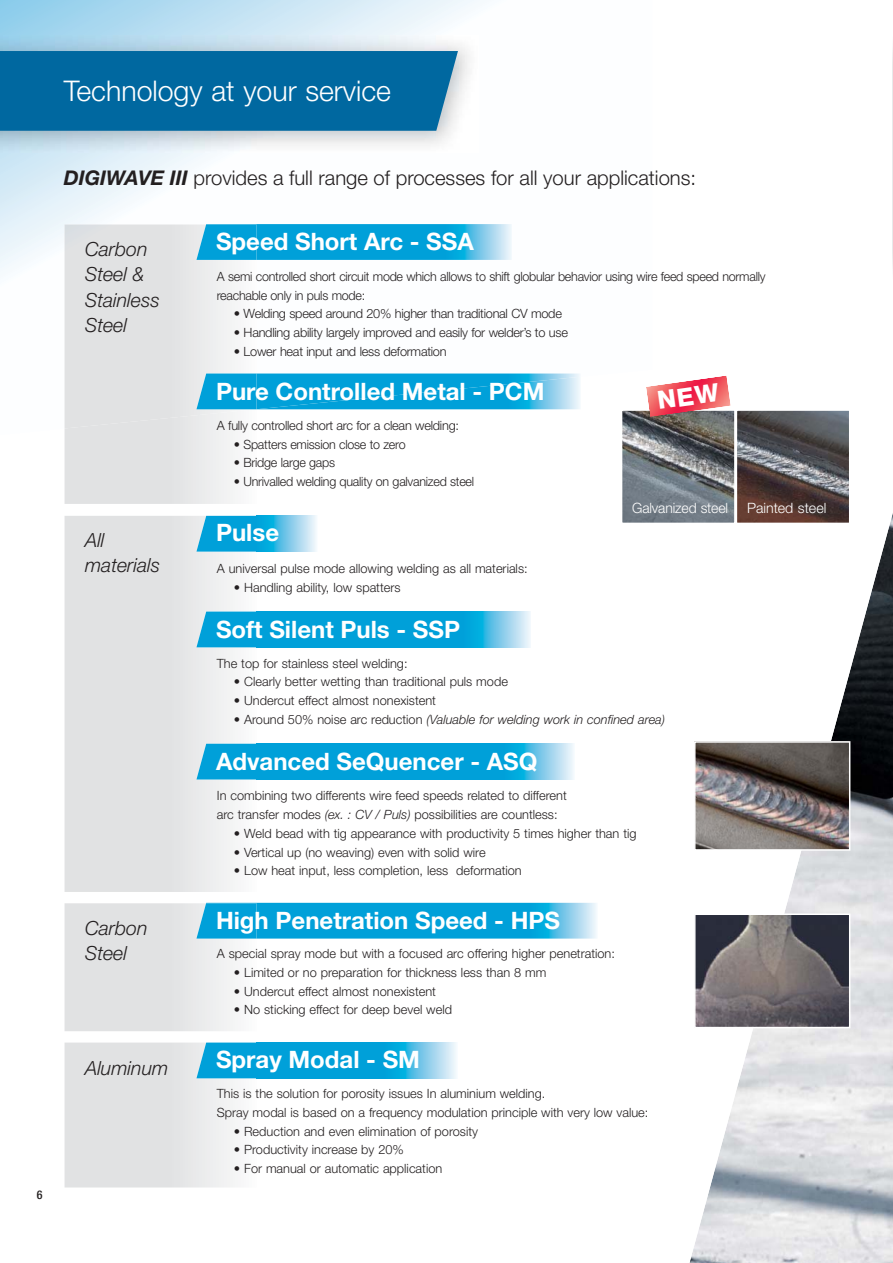
<style>
.page{position:relative;width:893px;height:1263px;background:#fff}
.page>*{position:absolute;margin:0;border:0;box-sizing:border-box;transform-origin:0 0}
.t1{font:300 28.5px "Helvetica Neue LT Std";color:#fff}
.t2{font:700 24px "Helvetica Neue LT Std";color:#fff}
.t3{font:300 20.25px "Helvetica Neue LT Std";color:#231f20}
.t4{font:italic 300 19.5px/25.5px "Helvetica Neue LT Std";color:#231f20}
.t5{font:300 14.25px "Helvetica Neue LT Std";letter-spacing:-.01em;color:#fff}
.t6{font:300 12.75px/18.8px "Helvetica Neue LT Std";color:#231f20}
.t7{font:300 12.75px/18.8px "Helvetica Neue LT Std";letter-spacing:-.02em;color:#231f20}
.t8{font:italic 300 12.75px "Helvetica Neue LT Std";color:#231f20}
.t9{font:500 condensed 12px "Helvetica Neue LT Std";color:#231f20}
.s1{font-weight:700;font-style:italic}
.s2{font-style:normal}
.s3{font-style:italic}
</style>
<div class="page">
<img style="left:689px;top:513px;width:204px;height:750px">
<svg style="left:892px;top:51px;width:1px;height:208px"></svg>
<svg style="left:65px;top:1042px;width:192px;height:145px"></svg>
<svg style="left:65px;top:903px;width:532px;height:128px"></svg>
<img style="left:196px;top:903px;width:61px;height:35px">
<svg style="left:257px;top:1042px;width:199px;height:36px;background:#25adde"></svg>
<img style="left:196px;top:1042px;width:61px;height:36px">
<svg style="left:65px;top:516px;width:192px;height:376px"></svg>
<svg style="left:257px;top:744px;width:317px;height:35px;background:#17a8dc"></svg>
<img style="left:196px;top:744px;width:61px;height:35px">
<svg style="left:257px;top:612px;width:273px;height:35px;background:#19a9dc"></svg>
<img style="left:196px;top:612px;width:61px;height:35px">
<svg style="left:65px;top:437px;width:170px;height:67px;background:#e4e5e6"></svg>
<svg style="left:0;top:0;width:575px;height:437px"></svg>
<img style="left:65px;top:224px;width:192px;height:204px">
<img style="left:196px;top:373px;width:384px;height:36px">
<img style="left:697px;top:916px;width:150px;height:109px">
<div style="left:694px;top:913px;width:156px;height:115px;border:2px solid #fff"></div>
<img style="left:624px;top:412px;width:109px;height:109px">
<div style="left:621px;top:409px;width:115px;height:115px;border:2px solid #fff"></div>
<svg style="left:739px;top:412px;width:108px;height:109px;background:#584f50"></svg>
<div style="left:736px;top:409px;width:114px;height:115px;border:2px solid #fff"></div>
<img style="left:0;top:35px;width:478px;height:118px">
<div style="left:0;top:51px;width:458px;height:80px;background:#0068a0"></div>
<img style="left:257px;top:224px;width:255px;height:36px">
<img style="left:196px;top:224px;width:61px;height:36px">
<img style="left:697px;top:744px;width:150px;height:104px">
<div style="left:694px;top:741px;width:156px;height:110px;border:2px solid #fff"></div>
<svg style="left:257px;top:516px;width:59px;height:36px;background:#69c7e8"></svg>
<img style="left:196px;top:516px;width:61px;height:36px">
<svg style="left:646px;top:376px;width:85px;height:41px"></svg>
<h1 class="t1" style="left:64px;top:81px;width:329px">Technology at your service</h1>
<p class="t9" style="left:37px;top:1191px;width:7px">6</p>
<h3 class="t3" style="left:64px;top:170px;width:634px"><span class="s1">DIGIWAVE III</span> provides a full range of processes for all your applications:</h3>
<h3 class="t4" style="left:85px;top:239px;width:76px">Carbon<br>Steel &amp;<br>Stainless<br>Steel</h3>
<h3 class="t4" style="left:85px;top:529px;width:77px">All materials</h3>
<h3 class="t4" style="left:85px;top:917px;width:64px">Carbon<br>Steel</h3>
<h3 class="t4" style="left:85px;top:1057px;width:85px">Aluminum</h3>
<h2 class="t2" style="left:216px;top:233px;width:259px">Speed Short Arc - SSA</h2>
<p class="t7" style="left:217px;top:269px;width:550px">A semi controlled short circuit mode which allows to shift globular behavior using wire feed speed normally reachable only in puls mode:</p>
<p class="t7" style="left:234px;top:306px;width:330px">• Welding speed around 20% higher than traditional CV mode</p>
<p class="t7" style="left:234px;top:325px;width:336px">• Handling ability largely improved and easily for welder’s to use</p>
<p class="t7" style="left:234px;top:344px;width:214px">• Lower heat input and less deformation</p>
<h2 class="t2" style="left:216px;top:383px;width:330px">Pure Controlled Metal - PCM</h2>
<p class="t7" style="left:217px;top:417px;width:244px">A fully controlled short arc for a clean welding:</p>
<p class="t7" style="left:234px;top:436px;width:173px">• Spatters emission close to zero</p>
<p class="t7" style="left:234px;top:455px;width:103px">• Bridge large gaps</p>
<p class="t7" style="left:234px;top:474px;width:242px">• Unrivalled welding quality on galvanized steel</p>
<h2 class="t2" style="left:216px;top:524px;width:65px">Pulse</h2>
<p class="t6" style="left:217px;top:560px;width:312px">A universal pulse mode allowing welding as all materials:</p>
<p class="t6" style="left:234px;top:579px;width:168px">• Handling ability, low spatters</p>
<h2 class="t2" style="left:216px;top:621px;width:246px">Soft Silent Puls - SSP</h2>
<p class="t5" style="left:632px;top:502px;width:97px">Galvanized steel</p>
<p class="t5" style="left:747px;top:502px;width:81px">Painted steel</p>
<p class="t6" style="left:217px;top:655px;width:192px">The top for stainless steel welding:</p>
<p class="t6" style="left:234px;top:674px;width:276px">• Clearly better wetting than traditional puls mode</p>
<p class="t6" style="left:234px;top:693px;width:204px">• Undercut effect almost nonexistent</p>
<p class="t8" style="left:234px;top:715px;width:433px"><span class="s2">• Around 50% noise arc reduction</span> (Valuable for welding work in confined area)</p>
<h2 class="t2" style="left:216px;top:753px;width:323px">Advanced SeQuencer - ASQ</h2>
<p class="t6" style="left:217px;top:788px;width:351px">In combining two differents wire feed speeds related to different arc transfer modes <span class="s3">(ex. : CV / Puls)</span> possibilities are countless:</p>
<p class="t6" style="left:234px;top:825px;width:404px">• Weld bead with tig appearance with productivity 5 times higher than tig</p>
<p class="t6" style="left:234px;top:844px;width:253px">• Vertical up (no weaving) even with solid wire</p>
<p class="t6" style="left:234px;top:863px;width:289px">• Low heat input, less completion, less deformation</p>
<h2 class="t2" style="left:216px;top:912px;width:346px">High Penetration Speed - HPS</h2>
<p class="t6" style="left:217px;top:946px;width:400px">A special spray mode but with a focused arc offering higher penetration:</p>
<p class="t6" style="left:234px;top:964px;width:314px">• Limited or no preparation for thickness less than 8 mm</p>
<p class="t6" style="left:234px;top:983px;width:204px">• Undercut effect almost nonexistent</p>
<p class="t6" style="left:234px;top:1002px;width:220px">• No sticking effect for deep bevel weld</p>
<h2 class="t2" style="left:216px;top:1051px;width:205px">Spray Modal - SM</h2>
<p class="t6" style="left:217px;top:1086px;width:433px">This is the solution for porosity issues In aluminium welding.<br>Spray modal is based on a frequency modulation principle with very low value:</p>
<p class="t6" style="left:234px;top:1123px;width:246px">• Reduction and even elimination of porosity</p>
<p class="t6" style="left:234px;top:1142px;width:172px">• Productivity increase by 20%</p>
<p class="t6" style="left:234px;top:1161px;width:210px">• For manual or automatic application</p>
</div>
